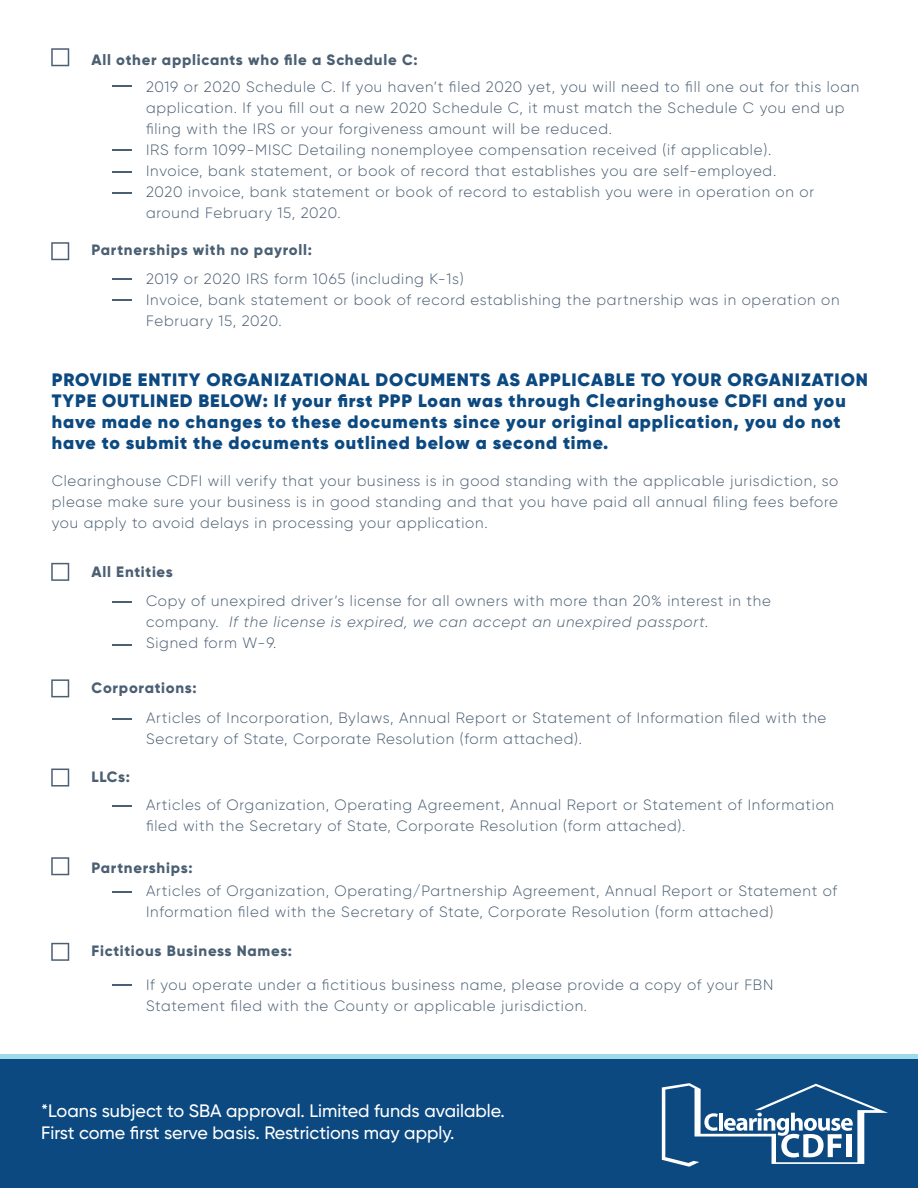
<style>
.page{position:relative;width:918px;height:1188px;background:#fff}
.page>*{position:absolute;margin:0;border:0;box-sizing:border-box;transform-origin:0 0}
.t1{font:900 18px/21px "Gilroy";letter-spacing:.05em;color:#0b4980}
.t2{font:500 18px/21.6px "Gilroy";color:#fff}
.t3{font:300 15px/21px "Gilroy";letter-spacing:.05em;color:#4b5f73}
.t4{font:800 15px "Gilroy";letter-spacing:.05em;color:#4b5f73}
.s1{font-style:italic}
</style>
<div class="page">
<div style="left:0;top:1058px;width:918px;height:130px;background:#0b4980"></div>
<svg style="left:662px;top:1083px;width:226px;height:84px"></svg>
<hr style="left:0;top:1054px;width:918px;height:4px;background:#9ddaea">
<svg style="left:112px;top:85px;width:19px;height:2px"></svg>
<svg style="left:112px;top:149px;width:19px;height:2px"></svg>
<svg style="left:112px;top:172px;width:19px;height:1px"></svg>
<svg style="left:112px;top:192px;width:19px;height:2px"></svg>
<svg style="left:112px;top:278px;width:19px;height:1px"></svg>
<svg style="left:112px;top:299px;width:19px;height:2px"></svg>
<svg style="left:51px;top:48px;width:18px;height:18px"></svg>
<svg style="left:51px;top:242px;width:18px;height:18px"></svg>
<svg style="left:112px;top:718px;width:19px;height:2px"></svg>
<svg style="left:51px;top:679px;width:18px;height:18px"></svg>
<svg style="left:112px;top:601px;width:19px;height:2px"></svg>
<svg style="left:112px;top:644px;width:19px;height:2px"></svg>
<svg style="left:51px;top:563px;width:18px;height:18px"></svg>
<svg style="left:112px;top:805px;width:19px;height:2px"></svg>
<svg style="left:51px;top:769px;width:18px;height:18px"></svg>
<svg style="left:112px;top:891px;width:19px;height:2px"></svg>
<svg style="left:51px;top:857px;width:18px;height:18px"></svg>
<svg style="left:112px;top:984px;width:19px;height:2px"></svg>
<svg style="left:51px;top:943px;width:18px;height:18px"></svg>
<p class="t4" style="left:92px;top:50px;width:328px">All other applicants who file a Schedule C:</p>
<p class="t3" style="left:146px;top:76px;width:715px">2019 or 2020 Schedule C. If you haven’t filed 2020 yet, you will need to fill one out for this loan application. If you fill out a new 2020 Schedule C, it must match the Schedule C you end up filing with the IRS or your forgiveness amount will be reduced.<br>IRS form 1099-MISC Detailing nonemployee compensation received (if applicable).<br>Invoice, bank statement, or book of record that establishes you are self-employed.<br>2020 invoice, bank statement or book of record to establish you were in operation on or around February 15, 2020.</p>
<p class="t4" style="left:92px;top:240px;width:222px">Partnerships with no payroll:</p>
<p class="t3" style="left:146px;top:268px;width:695px">2019 or 2020 IRS form 1065 (including K-1s)<br>Invoice, bank statement or book of record establishing the partnership was in operation on<br>February 15, 2020.</p>
<p class="t1" style="left:52px;top:369px;width:818px">PROVIDE ENTITY ORGANIZATIONAL DOCUMENTS AS APPLICABLE TO YOUR ORGANIZATION TYPE OUTLINED BELOW: If your first PPP Loan was through Clearinghouse CDFI and you have made no changes to these documents since your original application, you do not have to submit the documents outlined below a second time.</p>
<p class="t3" style="left:52px;top:470px;width:788px;text-align:justify">Clearinghouse CDFI will verify that your business is in good standing with the applicable jurisdiction, so please make sure your business is in good standing and that you have paid all annual filing fees before you apply to avoid delays in processing your application.</p>
<p class="t4" style="left:92px;top:562px;width:83px">All Entities</p>
<p class="t3" style="left:146px;top:590px;width:626px">Copy of unexpired driver’s license for all owners with more than 20% interest in the company. <span class="s1">If the license is expired, we can accept an unexpired passport.<br></span>Signed form W-9.</p>
<p class="t4" style="left:92px;top:679px;width:107px">Corporations:</p>
<p class="t3" style="left:146px;top:707px;width:682px">Articles of Incorporation, Bylaws, Annual Report or Statement of Information filed with the<br>Secretary of State, Corporate Resolution (form attached).</p>
<p class="t4" style="left:92px;top:768px;width:40px">LLCs:</p>
<p class="t3" style="left:146px;top:794px;width:690px">Articles of Organization, Operating Agreement, Annual Report or Statement of Information filed with the Secretary of State, Corporate Resolution (form attached).</p>
<p class="t4" style="left:92px;top:859px;width:102px">Partnerships:</p>
<p class="t3" style="left:146px;top:880px;width:693px">Articles of Organization, Operating/Partnership Agreement, Annual Report or Statement of<br>Information filed with the Secretary of State, Corporate Resolution (form attached)</p>
<p class="t4" style="left:92px;top:941px;width:202px">Fictitious Business Names:</p>
<p class="t3" style="left:146px;top:974px;width:629px">If you operate under a fictitious business name, please provide a copy of your FBN<br>Statement filed with the County or applicable jurisdiction.</p>
<p class="t2" style="left:41px;top:1100px;width:465px">*Loans subject to SBA approval. Limited funds available.<br>First come first serve basis. Restrictions may apply.</p>
</div>
